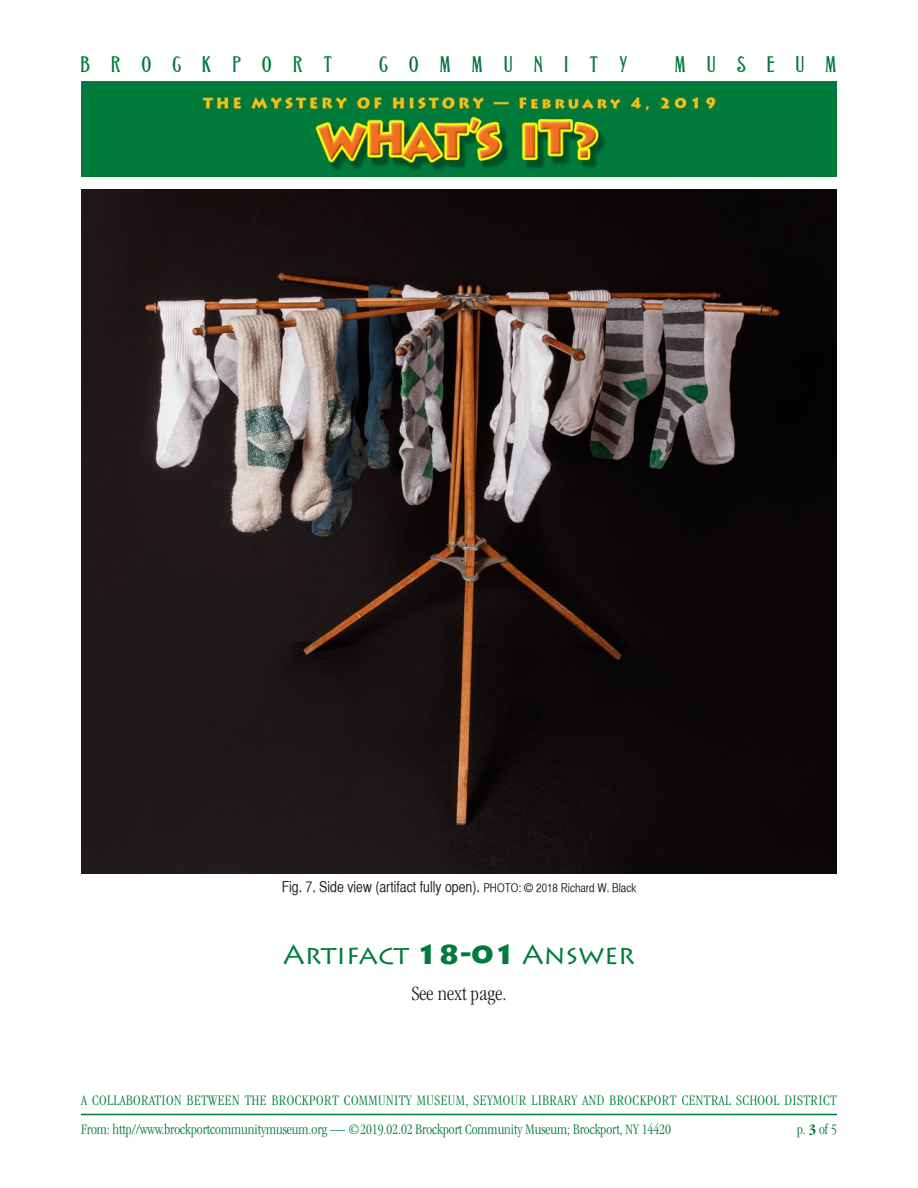
<style>
.page{position:relative;width:918px;height:1188px;background:#fff}
.page>*{position:absolute;margin:0;border:0;box-sizing:border-box;transform-origin:0 0}
.t1{font:27px "Lithos Pro";color:#007b3b}
.t2{font:24px "Grant Antique Normal";letter-spacing:.86em;color:#007b3b}
.t3{font:300 condensed 21px "Garamond";color:#231f20}
.t4{font:300 condensed 15px "Garamond";letter-spacing:.03em;color:#007b3b}
.t5{font:300 condensed 15px "Garamond";color:#007b3b}
.t6{font:15px "Helvetica CY Plain";color:#231f20}
.s1{font-size:12px}
.s2{font-weight:900}
.s3{font-weight:700}
</style>
<div class="page">
<hr style="left:81px;top:1114px;width:756px;height:1px;background:#007b3b">
<img style="left:81px;top:82px;width:756px;height:95px">
<img style="left:81px;top:189px;width:756px;height:684px">
<h2 class="t2" style="left:81px;top:52px;width:253px">BROCKPORT</h2>
<h2 class="t2" style="left:379px;top:52px;width:250px">COMMUNITY</h2>
<h2 class="t2" style="left:675px;top:52px;width:163px">MUSEUM</h2>
<p class="t6" style="left:282px;top:878px;width:356px">Fig. 7. Side view (artifact fully open). <span class="s1">PHOTO: © 2018 Richard W. Black</span></p>
<p class="t1" style="left:283px;top:939px;width:353px">Artifact <span class="s2">18-01</span> Answer</p>
<p class="t3" style="left:411px;top:982px;width:97px">See next page.</p>
<p class="t4" style="left:81px;top:1093px;width:757px">A COLLABORATION BETWEEN THE BROCKPORT COMMUNITY MUSEUM, SEYMOUR LIBRARY AND BROCKPORT CENTRAL SCHOOL DISTRICT</p>
<p class="t5" style="left:81px;top:1121px;width:591px">From: http//www.brockportcommunitymuseum.org — ©2019.02.02 Brockport Community Museum; Brockport, NY 14420</p>
<p class="t4" style="left:797px;top:1121px;width:41px">p. <span class="s3">3</span> of 5</p>
</div>
